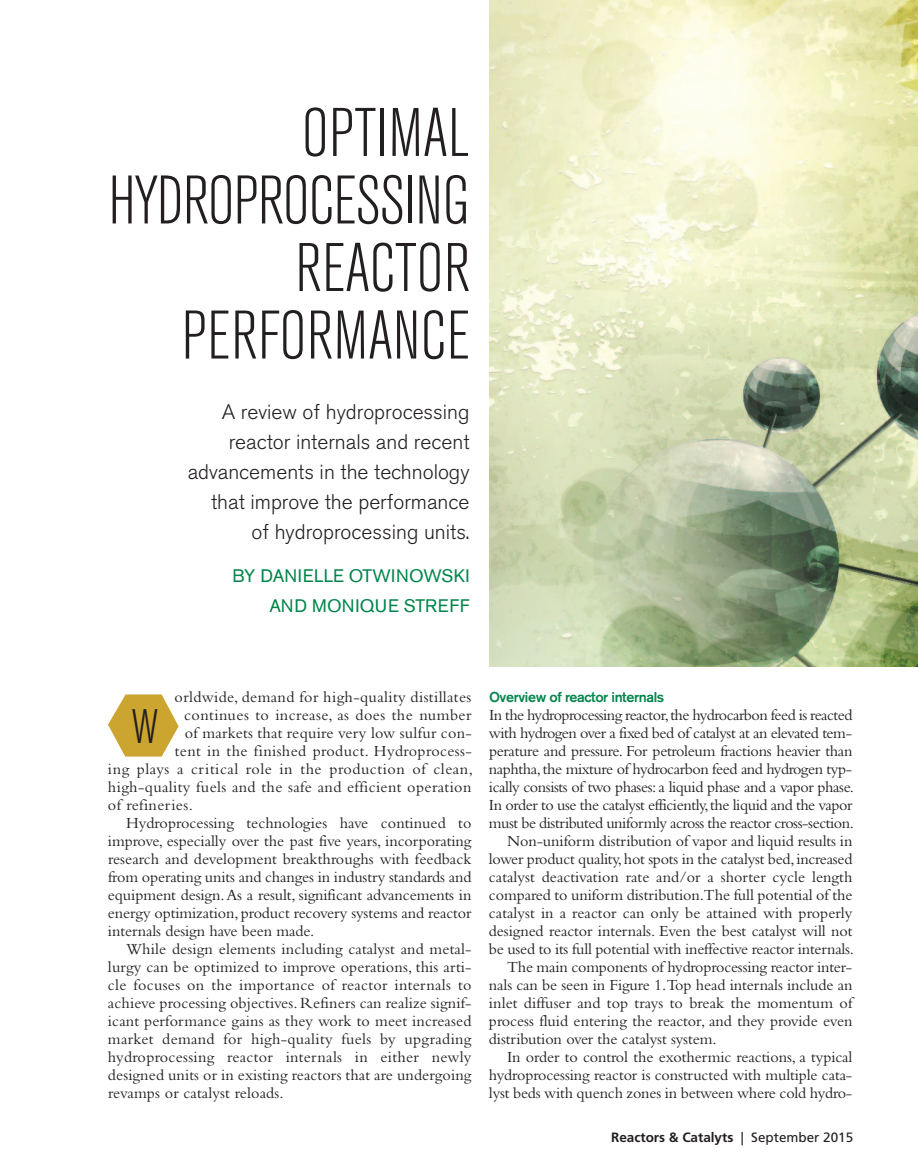
<style>
.page{position:relative;width:918px;height:1175px;background:#fff}
.page>*{position:absolute;margin:0;border:0;box-sizing:border-box;transform-origin:0 0}
.t1{font:300 condensed 67.95px/67.5px "Akzidenz Grotesk BE";color:#231f20;text-align:right}
.t2{font:300 condensed 48px "Akzidenz Grotesk BE";color:#231f20}
.t3{font:300 21px/30px "Akzidenz Grotesk BE";color:#231f20;text-align:right}
.t4{font:18px/30px "Akzidenz Grotesk BE";letter-spacing:.02em;color:#00854a;text-align:right}
.t5{font:16.2px "Bembo";letter-spacing:-.005em;color:#231f20}
.t6{font:16.2px "Bembo";letter-spacing:-.025em;color:#231f20}
.t7{font:16.2px "Bembo";letter-spacing:.02em;color:#231f20}
.t8{font:16.2px "Bembo";letter-spacing:.025em;color:#231f20}
.t9{font:16.2px "Bembo";letter-spacing:-.03em;color:#231f20}
.t10{font:16.2px "Bembo";letter-spacing:.035em;color:#231f20}
.t11{font:16.2px "Bembo";letter-spacing:.03em;color:#231f20}
.t12{font:500 14.25px "Akzidenz Grotesk BE";letter-spacing:-.025em;color:#00854a}
.t13{font:700 13.5px "Frutiger";color:#231f20}
.s1{font-weight:400}
</style>
<div class="page">
<svg style="left:108px;top:694px;width:71px;height:62px"></svg>
<img style="left:490px;top:0;width:428px;height:667px">
<h1 class="t1" style="left:109px;top:104px;width:362px">OPTIMAL<br>HYDROPROCESSING<br>REACTOR<br>PERFORMANCE</h1>
<p class="t3" style="left:188px;top:398px;width:283px">A review of hydroprocessing reactor internals and recent advancements in the technology that improve the performance<br>of hydroprocessing units.</p>
<p class="t4" style="left:233px;top:562px;width:238px">BY DANIELLE OTWINOWSKI<br>AND MONIQUE STREFF</p>
<p class="t8" style="left:175px;top:691px;width:298px">orldwide, demand for high-quality distillates</p>
<p class="t11" style="left:184px;top:709px;width:289px">continues to increase, as does the number</p>
<p class="t7" style="left:185px;top:727px;width:289px">of markets that require very low sulfur con-</p>
<p class="t8" style="left:175px;top:745px;width:299px">tent in the finished product. Hydroprocess-</p>
<p class="t10" style="left:108px;top:763px;width:367px">ing plays a critical role in the production of clean,</p>
<p class="t8" style="left:108px;top:781px;width:365px">high-quality fuels and the safe and efficient operation</p>
<p class="t8" style="left:108px;top:799px;width:86px">of refineries.</p>
<p class="t5" style="left:126px;top:817px;width:347px">Hydroprocessing technologies have continued to</p>
<p class="t5" style="left:108px;top:835px;width:365px">improve, especially over the past five years, incorporating</p>
<p class="t5" style="left:108px;top:853px;width:365px">research and development breakthroughs with feedback</p>
<p class="t5" style="left:108px;top:871px;width:365px">from operating units and changes in industry standards and</p>
<p class="t5" style="left:108px;top:889px;width:365px">equipment design.As a result, significant advancements in</p>
<p class="t5" style="left:108px;top:907px;width:365px">energy optimization, product recovery systems and reactor</p>
<p class="t5" style="left:108px;top:925px;width:208px">internals design have been made.</p>
<p class="t5" style="left:126px;top:943px;width:347px">While design elements including catalyst and metal-</p>
<p class="t5" style="left:108px;top:961px;width:365px">lurgy can be optimized to improve operations, this arti-</p>
<p class="t7" style="left:108px;top:979px;width:365px">cle focuses on the importance of reactor internals to</p>
<p class="t5" style="left:108px;top:997px;width:365px">achieve processing objectives. Refiners can realize signif-</p>
<p class="t5" style="left:108px;top:1015px;width:365px">icant performance gains as they work to meet increased</p>
<p class="t7" style="left:108px;top:1033px;width:365px">market demand for high-quality fuels by upgrading</p>
<p class="t7" style="left:108px;top:1051px;width:365px">hydroprocessing reactor internals in either newly</p>
<p class="t5" style="left:108px;top:1069px;width:365px">designed units or in existing reactors that are undergoing</p>
<p class="t5" style="left:108px;top:1087px;width:177px">revamps or catalyst reloads.</p>
<h2 class="t2" style="left:132px;top:709px;width:28px">W</h2>
<p class="t12" style="left:489px;top:692px;width:177px">Overview of reactor internals</p>
<p class="t9" style="left:489px;top:709px;width:365px">In the hydroprocessing reactor,the hydrocarbon feed is reacted</p>
<p class="t6" style="left:489px;top:727px;width:365px">with hydrogen over a fixed bed of catalyst at an elevated tem-</p>
<p class="t5" style="left:489px;top:745px;width:365px">perature and pressure. For petroleum fractions heavier than</p>
<p class="t6" style="left:489px;top:763px;width:365px">naphtha,the mixture of hydrocarbon feed and hydrogen typ-</p>
<p class="t6" style="left:489px;top:781px;width:367px">ically consists of two phases: a liquid phase and a vapor phase.</p>
<p class="t6" style="left:489px;top:799px;width:365px">In order to use the catalyst efficiently,the liquid and the vapor</p>
<p class="t6" style="left:489px;top:817px;width:367px">must be distributed uniformly across the reactor cross-section.</p>
<p class="t5" style="left:507px;top:835px;width:347px">Non-uniform distribution of vapor and liquid results in</p>
<p class="t5" style="left:489px;top:853px;width:365px">lower product quality,hot spots in the catalyst bed,increased</p>
<p class="t5" style="left:489px;top:871px;width:365px">catalyst deactivation rate and/or a shorter cycle length</p>
<p class="t5" style="left:489px;top:889px;width:365px">compared to uniform distribution.The full potential of the</p>
<p class="t5" style="left:489px;top:907px;width:365px">catalyst in a reactor can only be attained with properly</p>
<p class="t5" style="left:489px;top:925px;width:365px">designed reactor internals. Even the best catalyst will not</p>
<p class="t5" style="left:489px;top:943px;width:367px">be used to its full potential with ineffective reactor internals.</p>
<p class="t5" style="left:507px;top:961px;width:347px">The main components of hydroprocessing reactor inter-</p>
<p class="t5" style="left:489px;top:979px;width:365px">nals can be seen in Figure 1.Top head internals include an</p>
<p class="t5" style="left:489px;top:997px;width:365px">inlet diffuser and top trays to break the momentum of</p>
<p class="t5" style="left:489px;top:1015px;width:365px">process fluid entering the reactor, and they provide even</p>
<p class="t5" style="left:489px;top:1033px;width:229px">distribution over the catalyst system.</p>
<p class="t5" style="left:507px;top:1051px;width:347px">In order to control the exothermic reactions, a typical</p>
<p class="t5" style="left:489px;top:1069px;width:365px">hydroprocessing reactor is constructed with multiple cata-</p>
<p class="t5" style="left:489px;top:1087px;width:365px">lyst beds with quench zones in between where cold hydro-</p>
<p class="t13" style="left:611px;top:1131px;width:244px">Reactors &amp; Catalyts <span class="s1">| September 2015</span></p>
</div>
